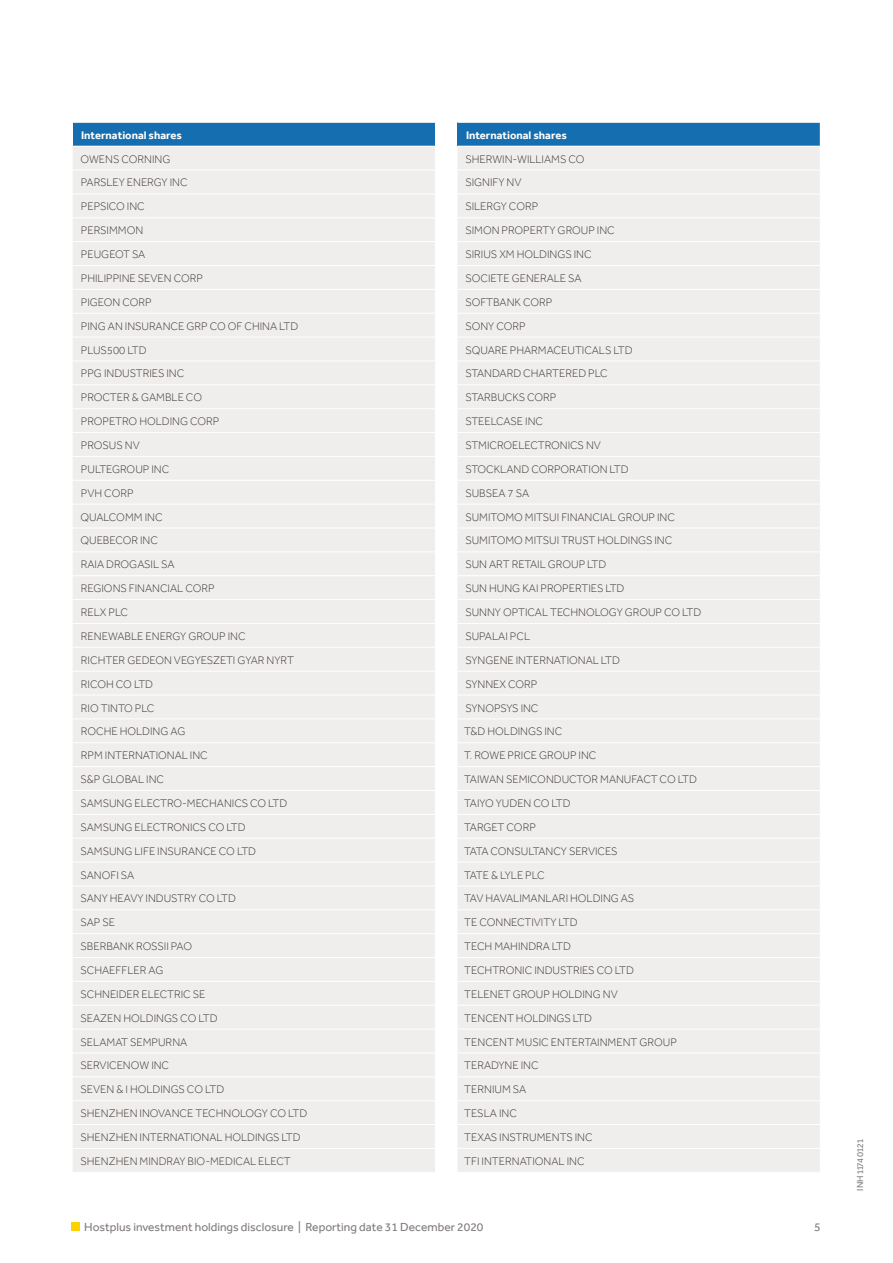
<style>
.page{position:relative;width:893px;height:1263px;background:#fff}
.page>*{position:absolute;margin:0;border:0;box-sizing:border-box;transform-origin:0 0}
.t1{font:12px "Effra";color:#807c7a}
.t2{font:300 11.25px/23.9px "Effra";color:#3d3732}
.t3{font:700 11.25px "Effra";color:#fff}
.t4{font:9px "Effra";color:#807c7a}
</style>
<div class="page">
<div style="left:71px;top:1222px;width:9px;height:9px;background:#ffd100"></div>
<div style="left:73px;top:122px;width:362px;height:24px;background:#156eaf"></div>
<div style="left:73px;top:147px;width:362px;height:1025px;background:#f0eeed"></div>
<hr style="left:73px;top:122px;width:363px;height:1px;background:#fff">
<hr style="left:73px;top:170px;width:363px;height:1px;background:#fff">
<hr style="left:73px;top:194px;width:363px;height:1px;background:#fff">
<hr style="left:73px;top:217px;width:363px;height:1px;background:#fff">
<hr style="left:73px;top:241px;width:363px;height:1px;background:#fff">
<hr style="left:73px;top:265px;width:363px;height:1px;background:#fff">
<hr style="left:73px;top:289px;width:363px;height:1px;background:#fff">
<hr style="left:73px;top:313px;width:363px;height:1px;background:#fff">
<hr style="left:73px;top:337px;width:363px;height:1px;background:#fff">
<hr style="left:73px;top:361px;width:363px;height:1px;background:#fff">
<hr style="left:73px;top:384px;width:363px;height:1px;background:#fff">
<hr style="left:73px;top:408px;width:363px;height:1px;background:#fff">
<hr style="left:73px;top:432px;width:363px;height:1px;background:#fff">
<hr style="left:73px;top:456px;width:363px;height:1px;background:#fff">
<hr style="left:73px;top:480px;width:363px;height:1px;background:#fff">
<hr style="left:73px;top:504px;width:363px;height:1px;background:#fff">
<hr style="left:73px;top:528px;width:363px;height:1px;background:#fff">
<hr style="left:73px;top:551px;width:363px;height:1px;background:#fff">
<hr style="left:73px;top:575px;width:363px;height:1px;background:#fff">
<hr style="left:73px;top:599px;width:363px;height:1px;background:#fff">
<hr style="left:73px;top:623px;width:363px;height:1px;background:#fff">
<hr style="left:73px;top:647px;width:363px;height:1px;background:#fff">
<hr style="left:73px;top:671px;width:363px;height:1px;background:#fff">
<hr style="left:73px;top:695px;width:363px;height:1px;background:#fff">
<hr style="left:73px;top:718px;width:363px;height:1px;background:#fff">
<hr style="left:73px;top:742px;width:363px;height:1px;background:#fff">
<hr style="left:73px;top:766px;width:363px;height:1px;background:#fff">
<hr style="left:73px;top:790px;width:363px;height:1px;background:#fff">
<hr style="left:73px;top:814px;width:363px;height:1px;background:#fff">
<hr style="left:73px;top:838px;width:363px;height:1px;background:#fff">
<hr style="left:73px;top:862px;width:363px;height:1px;background:#fff">
<hr style="left:73px;top:885px;width:363px;height:1px;background:#fff">
<hr style="left:73px;top:909px;width:363px;height:1px;background:#fff">
<hr style="left:73px;top:933px;width:363px;height:1px;background:#fff">
<hr style="left:73px;top:957px;width:363px;height:1px;background:#fff">
<hr style="left:73px;top:981px;width:363px;height:1px;background:#fff">
<hr style="left:73px;top:1005px;width:363px;height:1px;background:#fff">
<hr style="left:73px;top:1029px;width:363px;height:1px;background:#fff">
<hr style="left:73px;top:1052px;width:363px;height:1px;background:#fff">
<hr style="left:73px;top:1076px;width:363px;height:1px;background:#fff">
<hr style="left:73px;top:1100px;width:363px;height:1px;background:#fff">
<hr style="left:73px;top:1124px;width:363px;height:1px;background:#fff">
<hr style="left:73px;top:1148px;width:363px;height:1px;background:#fff">
<div style="left:457px;top:122px;width:363px;height:24px;background:#156eaf"></div>
<div style="left:458px;top:147px;width:362px;height:1025px;background:#f0eeed"></div>
<hr style="left:457px;top:122px;width:364px;height:1px;background:#fff">
<hr style="left:457px;top:170px;width:364px;height:1px;background:#fff">
<hr style="left:457px;top:194px;width:364px;height:1px;background:#fff">
<hr style="left:457px;top:217px;width:364px;height:1px;background:#fff">
<hr style="left:457px;top:241px;width:364px;height:1px;background:#fff">
<hr style="left:457px;top:265px;width:364px;height:1px;background:#fff">
<hr style="left:457px;top:289px;width:364px;height:1px;background:#fff">
<hr style="left:457px;top:313px;width:364px;height:1px;background:#fff">
<hr style="left:457px;top:337px;width:364px;height:1px;background:#fff">
<hr style="left:457px;top:361px;width:364px;height:1px;background:#fff">
<hr style="left:457px;top:384px;width:364px;height:1px;background:#fff">
<hr style="left:457px;top:408px;width:364px;height:1px;background:#fff">
<hr style="left:457px;top:432px;width:364px;height:1px;background:#fff">
<hr style="left:457px;top:456px;width:364px;height:1px;background:#fff">
<hr style="left:457px;top:480px;width:364px;height:1px;background:#fff">
<hr style="left:457px;top:504px;width:364px;height:1px;background:#fff">
<hr style="left:457px;top:528px;width:364px;height:1px;background:#fff">
<hr style="left:457px;top:551px;width:364px;height:1px;background:#fff">
<hr style="left:457px;top:575px;width:364px;height:1px;background:#fff">
<hr style="left:457px;top:599px;width:364px;height:1px;background:#fff">
<hr style="left:457px;top:623px;width:364px;height:1px;background:#fff">
<hr style="left:457px;top:647px;width:364px;height:1px;background:#fff">
<hr style="left:457px;top:671px;width:364px;height:1px;background:#fff">
<hr style="left:457px;top:695px;width:364px;height:1px;background:#fff">
<hr style="left:457px;top:718px;width:364px;height:1px;background:#fff">
<hr style="left:457px;top:742px;width:364px;height:1px;background:#fff">
<hr style="left:457px;top:766px;width:364px;height:1px;background:#fff">
<hr style="left:457px;top:790px;width:364px;height:1px;background:#fff">
<hr style="left:457px;top:814px;width:364px;height:1px;background:#fff">
<hr style="left:457px;top:838px;width:364px;height:1px;background:#fff">
<hr style="left:457px;top:862px;width:364px;height:1px;background:#fff">
<hr style="left:457px;top:885px;width:364px;height:1px;background:#fff">
<hr style="left:457px;top:909px;width:364px;height:1px;background:#fff">
<hr style="left:457px;top:933px;width:364px;height:1px;background:#fff">
<hr style="left:457px;top:957px;width:364px;height:1px;background:#fff">
<hr style="left:457px;top:981px;width:364px;height:1px;background:#fff">
<hr style="left:457px;top:1005px;width:364px;height:1px;background:#fff">
<hr style="left:457px;top:1029px;width:364px;height:1px;background:#fff">
<hr style="left:457px;top:1052px;width:364px;height:1px;background:#fff">
<hr style="left:457px;top:1076px;width:364px;height:1px;background:#fff">
<hr style="left:457px;top:1100px;width:364px;height:1px;background:#fff">
<hr style="left:457px;top:1124px;width:364px;height:1px;background:#fff">
<hr style="left:457px;top:1148px;width:364px;height:1px;background:#fff">
<p class="t3" style="left:81px;top:128px;width:102px">International shares</p>
<p class="t2" style="left:80px;top:147px;width:228px">OWENS CORNING<br>PARSLEY ENERGY INC<br>PEPSICO INC<br>PERSIMMON<br>PEUGEOT SA<br>PHILIPPINE SEVEN CORP<br>PIGEON CORP<br>PING AN INSURANCE GRP CO OF CHINA LTD<br>PLUS500 LTD<br>PPG INDUSTRIES INC<br>PROCTER &amp; GAMBLE CO<br>PROPETRO HOLDING CORP<br>PROSUS NV<br>PULTEGROUP INC<br>PVH CORP<br>QUALCOMM INC<br>QUEBECOR INC<br>RAIA DROGASIL SA<br>REGIONS FINANCIAL CORP<br>RELX PLC<br>RENEWABLE ENERGY GROUP INC<br>RICHTER GEDEON VEGYESZETI GYAR NYRT<br>RICOH CO LTD<br>RIO TINTO PLC<br>ROCHE HOLDING AG<br>RPM INTERNATIONAL INC<br>S&amp;P GLOBAL INC<br>SAMSUNG ELECTRO-MECHANICS CO LTD<br>SAMSUNG ELECTRONICS CO LTD<br>SAMSUNG LIFE INSURANCE CO LTD<br>SANOFI SA<br>SANY HEAVY INDUSTRY CO LTD<br>SAP SE<br>SBERBANK ROSSII PAO<br>SCHAEFFLER AG<br>SCHNEIDER ELECTRIC SE<br>SEAZEN HOLDINGS CO LTD<br>SELAMAT SEMPURNA<br>SERVICENOW INC<br>SEVEN &amp; I HOLDINGS CO LTD<br>SHENZHEN INOVANCE TECHNOLOGY CO LTD<br>SHENZHEN INTERNATIONAL HOLDINGS LTD<br>SHENZHEN MINDRAY BIO-MEDICAL ELECT</p>
<p class="t3" style="left:466px;top:128px;width:102px">International shares</p>
<p class="t2" style="left:464px;top:147px;width:239px">SHERWIN-WILLIAMS CO<br>SIGNIFY NV<br>SILERGY CORP<br>SIMON PROPERTY GROUP INC<br>SIRIUS XM HOLDINGS INC<br>SOCIETE GENERALE SA<br>SOFTBANK CORP<br>SONY CORP<br>SQUARE PHARMACEUTICALS LTD<br>STANDARD CHARTERED PLC<br>STARBUCKS CORP<br>STEELCASE INC<br>STMICROELECTRONICS NV<br>STOCKLAND CORPORATION LTD<br>SUBSEA 7 SA<br>SUMITOMO MITSUI FINANCIAL GROUP INC<br>SUMITOMO MITSUI TRUST HOLDINGS INC<br>SUN ART RETAIL GROUP LTD<br>SUN HUNG KAI PROPERTIES LTD<br>SUNNY OPTICAL TECHNOLOGY GROUP CO LTD<br>SUPALAI PCL<br>SYNGENE INTERNATIONAL LTD<br>SYNNEX CORP<br>SYNOPSYS INC<br>T&amp;D HOLDINGS INC<br>T. ROWE PRICE GROUP INC<br>TAIWAN SEMICONDUCTOR MANUFACT CO LTD<br>TAIYO YUDEN CO LTD<br>TARGET CORP<br>TATA CONSULTANCY SERVICES<br>TATE &amp; LYLE PLC<br>TAV HAVALIMANLARI HOLDING AS<br>TE CONNECTIVITY LTD<br>TECH MAHINDRA LTD<br>TECHTRONIC INDUSTRIES CO LTD<br>TELENET GROUP HOLDING NV<br>TENCENT HOLDINGS LTD<br>TENCENT MUSIC ENTERTAINMENT GROUP<br>TERADYNE INC<br>TERNIUM SA<br>TESLA INC<br>TEXAS INSTRUMENTS INC<br>TFI INTERNATIONAL INC</p>
<p class="t1" style="left:84px;top:1220px;width:401px">Hostplus investment holdings disclosure | Reporting date 31 December 2020</p>
<p class="t1" style="left:814px;top:1220px;width:8px">5</p>
<p class="t4" style="left:855px;top:1191px;width:53px;rotate:-90deg">INH 1174 0121</p>
</div>
